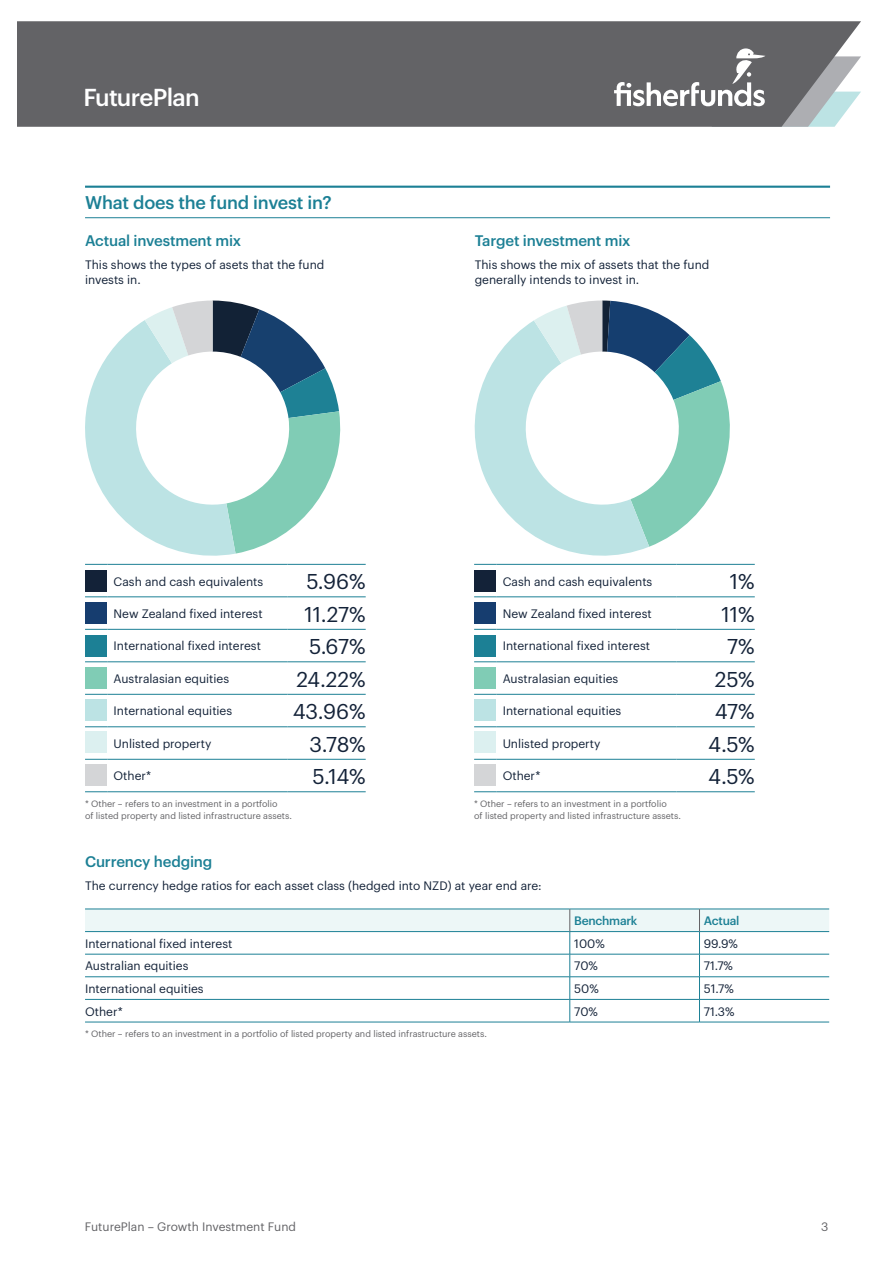
<style>
.page{position:relative;width:893px;height:1263px;background:#fff}
.page>*{position:absolute;margin:0;border:0;box-sizing:border-box;transform-origin:0 0}
.t1{font:500 24px "Graphik";letter-spacing:-.03em;color:#fff}
.t2{font:21px "Graphik";color:#132238}
.t3{font:500 18px "Graphik";letter-spacing:-.01em;color:#1c8095}
.t4{font:500 15px "Graphik";letter-spacing:-.01em;color:#1c8095}
.t5{font:12px/15px "Graphik";color:#132238}
.t6{font:12px "Graphik";color:#636366}
.t7{font:500 12px "Graphik";letter-spacing:-.02em;color:#1c8095}
.t8{font:9px/12px "Graphik";color:#636366}
</style>
<div class="page">
<div style="left:17px;top:21px;width:844px;height:106px;background:#636366"></div>
<svg style="left:614px;top:48px;width:247px;height:79px;background:#86888a"></svg>
<hr style="left:85px;top:186px;width:745px;height:2px;background:#1c8095">
<hr style="left:85px;top:217px;width:745px;height:1px;background:#1c8095">
<div style="left:475px;top:571px;width:21px;height:21px;background:#132238"></div>
<div style="left:475px;top:603px;width:21px;height:21px;background:#163d6f"></div>
<svg style="left:474px;top:597px;width:23px;height:1px"></svg>
<hr style="left:497px;top:597px;width:180px;height:1px;background:#1c8095">
<svg style="left:474px;top:629px;width:23px;height:1px"></svg>
<hr style="left:497px;top:629px;width:180px;height:1px;background:#1c8095">
<svg style="left:474px;top:661px;width:23px;height:1px"></svg>
<hr style="left:497px;top:661px;width:180px;height:1px;background:#1c8095">
<svg style="left:474px;top:694px;width:23px;height:1px"></svg>
<hr style="left:497px;top:694px;width:180px;height:1px;background:#1c8095">
<svg style="left:474px;top:726px;width:23px;height:1px"></svg>
<hr style="left:497px;top:726px;width:180px;height:1px;background:#1c8095">
<svg style="left:474px;top:759px;width:23px;height:1px"></svg>
<hr style="left:497px;top:759px;width:180px;height:1px;background:#1c8095">
<hr style="left:497px;top:564px;width:180px;height:1px;background:#1c8095">
<hr style="left:677px;top:564px;width:78px;height:1px;background:#1c8095">
<hr style="left:677px;top:597px;width:78px;height:1px;background:#1c8095">
<hr style="left:677px;top:629px;width:78px;height:1px;background:#1c8095">
<hr style="left:677px;top:661px;width:78px;height:1px;background:#1c8095">
<hr style="left:677px;top:694px;width:78px;height:1px;background:#1c8095">
<hr style="left:677px;top:726px;width:78px;height:1px;background:#1c8095">
<hr style="left:677px;top:759px;width:78px;height:1px;background:#1c8095">
<svg style="left:474px;top:791px;width:23px;height:1px"></svg>
<hr style="left:497px;top:791px;width:180px;height:1px;background:#1c8095">
<hr style="left:677px;top:791px;width:78px;height:1px;background:#1c8095">
<div style="left:474px;top:571px;width:21px;height:21px;background:#132238"></div>
<div style="left:474px;top:667px;width:21px;height:21px;background:#80ccb5"></div>
<div style="left:474px;top:603px;width:21px;height:21px;background:#163d6f"></div>
<div style="left:474px;top:699px;width:21px;height:22px;background:#bce3e4"></div>
<div style="left:474px;top:635px;width:21px;height:21px;background:#1c8095"></div>
<div style="left:474px;top:732px;width:21px;height:21px;background:#dcf0f0"></div>
<div style="left:474px;top:764px;width:21px;height:21px;background:#d4d5d7"></div>
<svg style="left:85px;top:597px;width:23px;height:1px"></svg>
<hr style="left:108px;top:597px;width:180px;height:1px;background:#1c8095">
<svg style="left:85px;top:629px;width:23px;height:1px"></svg>
<hr style="left:108px;top:629px;width:180px;height:1px;background:#1c8095">
<svg style="left:85px;top:661px;width:23px;height:1px"></svg>
<hr style="left:108px;top:661px;width:180px;height:1px;background:#1c8095">
<svg style="left:85px;top:694px;width:23px;height:1px"></svg>
<hr style="left:108px;top:694px;width:180px;height:1px;background:#1c8095">
<svg style="left:85px;top:726px;width:23px;height:1px"></svg>
<hr style="left:108px;top:726px;width:180px;height:1px;background:#1c8095">
<svg style="left:85px;top:759px;width:23px;height:1px"></svg>
<hr style="left:108px;top:759px;width:180px;height:1px;background:#1c8095">
<hr style="left:288px;top:564px;width:78px;height:1px;background:#1c8095">
<hr style="left:288px;top:597px;width:78px;height:1px;background:#1c8095">
<hr style="left:288px;top:629px;width:78px;height:1px;background:#1c8095">
<hr style="left:288px;top:661px;width:78px;height:1px;background:#1c8095">
<hr style="left:288px;top:694px;width:78px;height:1px;background:#1c8095">
<hr style="left:288px;top:726px;width:78px;height:1px;background:#1c8095">
<hr style="left:288px;top:759px;width:78px;height:1px;background:#1c8095">
<svg style="left:85px;top:791px;width:23px;height:1px"></svg>
<hr style="left:108px;top:791px;width:180px;height:1px;background:#1c8095">
<hr style="left:288px;top:791px;width:78px;height:1px;background:#1c8095">
<div style="left:85px;top:571px;width:21px;height:21px;background:#132238"></div>
<div style="left:85px;top:667px;width:21px;height:21px;background:#80ccb5"></div>
<div style="left:85px;top:603px;width:21px;height:21px;background:#163d6f"></div>
<div style="left:85px;top:699px;width:21px;height:22px;background:#bce3e4"></div>
<div style="left:85px;top:635px;width:21px;height:21px;background:#1c8095"></div>
<div style="left:85px;top:732px;width:21px;height:21px;background:#dcf0f0"></div>
<div style="left:85px;top:764px;width:21px;height:21px;background:#d4d5d7"></div>
<hr style="left:85px;top:1022px;width:485px;height:1px;background:#1c8095">
<hr style="left:699px;top:1022px;width:130px;height:1px;background:#1c8095">
<hr style="left:570px;top:1022px;width:129px;height:1px;background:#1c8095">
<svg style="left:85px;top:909px;width:744px;height:113px"></svg>
<svg style="left:474px;top:320px;width:175px;height:251px;fill:#c2e5e6"></svg>
<svg style="left:534px;top:301px;width:196px;height:246px"></svg>
<svg style="left:85px;top:301px;width:263px;height:264px"></svg>
<h1 class="t1" style="left:83px;top:79px;width:118px">FuturePlan</h1>
<h3 class="t3" style="left:85px;top:189px;width:248px">What does the fund invest in?</h3>
<p class="t4" style="left:85px;top:229px;width:158px">Actual investment mix</p>
<p class="t5" style="left:85px;top:256px;width:241px">This shows the types of asets that the fund invests in.</p>
<p class="t4" style="left:475px;top:229px;width:157px">Target investment mix</p>
<p class="t5" style="left:475px;top:256px;width:236px">This shows the mix of assets that the fund generally intends to invest in.</p>
<p class="t5" style="left:114px;top:573px;width:151px">Cash and cash equivalents</p>
<h2 class="t2" style="left:306px;top:566px;width:61px">5.96%</h2>
<p class="t5" style="left:114px;top:605px;width:151px">New Zealand fixed interest</p>
<h2 class="t2" style="left:304px;top:598px;width:63px">11.27%</h2>
<p class="t5" style="left:114px;top:638px;width:149px">International fixed interest</p>
<h2 class="t2" style="left:309px;top:631px;width:58px">5.67%</h2>
<p class="t5" style="left:114px;top:670px;width:117px">Australasian equities</p>
<h2 class="t2" style="left:296px;top:663px;width:71px">24.22%</h2>
<p class="t5" style="left:114px;top:703px;width:120px">International equities</p>
<h2 class="t2" style="left:293px;top:696px;width:74px">43.96%</h2>
<p class="t5" style="left:114px;top:735px;width:99px">Unlisted property</p>
<h2 class="t2" style="left:310px;top:728px;width:58px">3.78%</h2>
<p class="t5" style="left:114px;top:767px;width:39px">Other*</p>
<h2 class="t2" style="left:313px;top:761px;width:55px">5.14%</h2>
<p class="t8" style="left:85px;top:797px;width:208px">* Other – refers to an investment in a portfolio<br>of listed property and listed infrastructure assets.</p>
<p class="t4" style="left:85px;top:850px;width:129px">Currency hedging</p>
<p class="t5" style="left:85px;top:877px;width:458px">The currency hedge ratios for each asset class (hedged into NZD) at year end are:</p>
<p class="t5" style="left:503px;top:573px;width:151px">Cash and cash equivalents</p>
<h2 class="t2" style="left:730px;top:566px;width:26px">1%</h2>
<p class="t5" style="left:503px;top:605px;width:151px">New Zealand fixed interest</p>
<h2 class="t2" style="left:722px;top:598px;width:35px">11%</h2>
<p class="t5" style="left:503px;top:638px;width:149px">International fixed interest</p>
<h2 class="t2" style="left:727px;top:631px;width:29px">7%</h2>
<p class="t5" style="left:503px;top:670px;width:117px">Australasian equities</p>
<h2 class="t2" style="left:715px;top:663px;width:41px">25%</h2>
<p class="t5" style="left:503px;top:703px;width:120px">International equities</p>
<h2 class="t2" style="left:715px;top:696px;width:42px">47%</h2>
<p class="t5" style="left:503px;top:735px;width:99px">Unlisted property</p>
<h2 class="t2" style="left:708px;top:728px;width:48px">4.5%</h2>
<p class="t5" style="left:503px;top:767px;width:39px">Other*</p>
<h2 class="t2" style="left:708px;top:761px;width:48px">4.5%</h2>
<p class="t8" style="left:474px;top:797px;width:208px">* Other – refers to an investment in a portfolio<br>of listed property and listed infrastructure assets.</p>
<p class="t7" style="left:574px;top:912px;width:65px">Benchmark</p>
<p class="t7" style="left:704px;top:912px;width:37px">Actual</p>
<p class="t5" style="left:85px;top:935px;width:149px">International fixed interest</p>
<p class="t5" style="left:574px;top:935px;width:32px">100%</p>
<p class="t5" style="left:704px;top:935px;width:35px">99.9%</p>
<p class="t5" style="left:85px;top:957px;width:105px">Australian equities</p>
<p class="t5" style="left:574px;top:957px;width:25px">70%</p>
<p class="t5" style="left:704px;top:957px;width:31px">71.7%</p>
<p class="t5" style="left:85px;top:980px;width:120px">International equities</p>
<p class="t5" style="left:574px;top:980px;width:26px">50%</p>
<p class="t5" style="left:704px;top:980px;width:31px">51.7%</p>
<p class="t5" style="left:85px;top:1003px;width:39px">Other*</p>
<p class="t5" style="left:574px;top:1003px;width:25px">70%</p>
<p class="t5" style="left:704px;top:1003px;width:32px">71.3%</p>
<p class="t8" style="left:85px;top:1026px;width:403px">* Other – refers to an investment in a portfolio of listed property and listed infrastructure assets.</p>
<p class="t6" style="left:85px;top:1217px;width:213px">FuturePlan – Growth Investment Fund</p>
<p class="t6" style="left:821px;top:1217px;width:9px">3</p>
</div>
